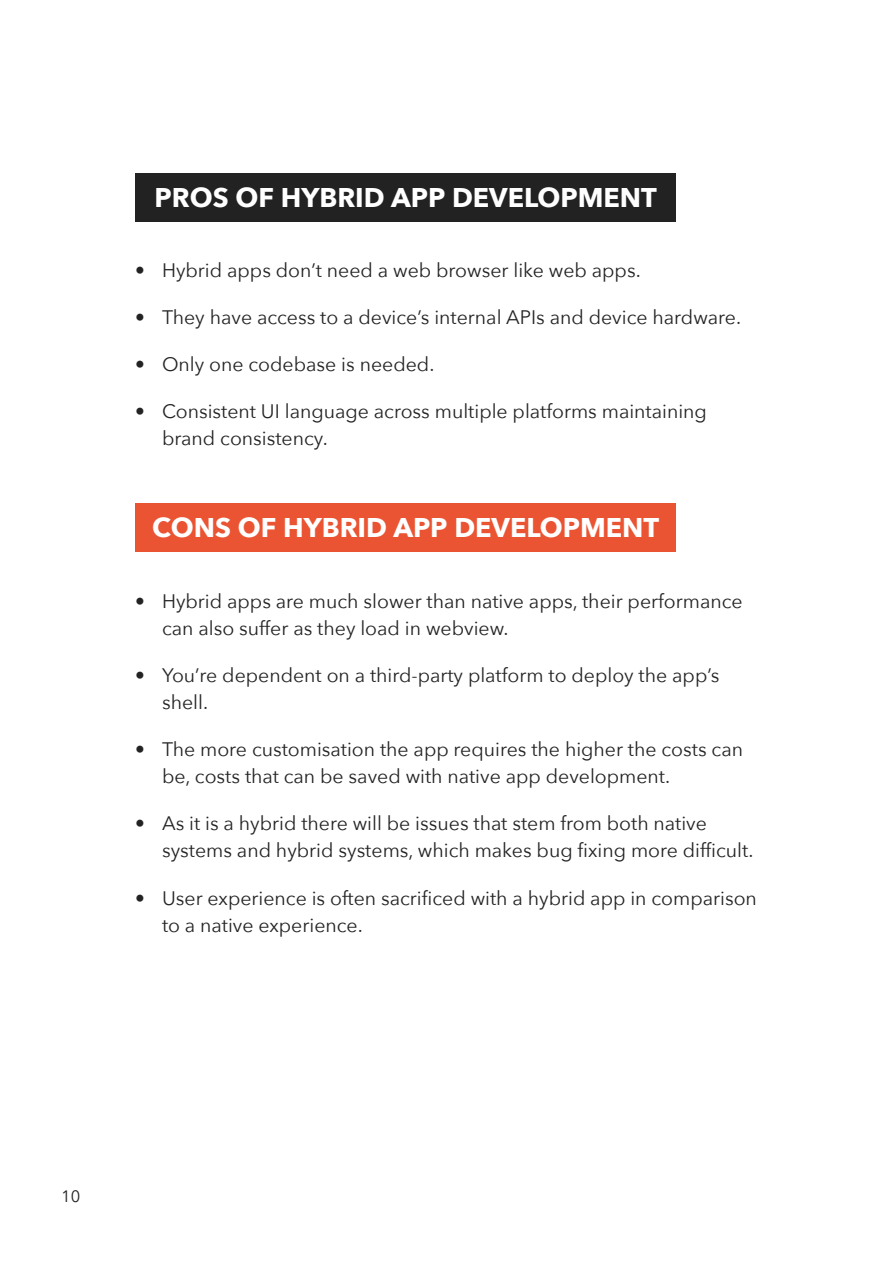
<style>
.page{position:relative;width:893px;height:1263px;background:#fff}
.page>*{position:absolute;margin:0;border:0;box-sizing:border-box;transform-origin:0 0}
.t1{font:700 27px "Avenir Next";color:#fff}
.t2{font:19.5px/27px "Avenir Next";color:#232323}
.t3{font:16.5px "Avenir Next";color:#232323}
</style>
<div class="page">
<div style="left:135px;top:173px;width:541px;height:48px;background:#222223"></div>
<div style="left:135px;top:504px;width:541px;height:48px;background:#ea5432"></div>
<h1 class="t1" style="left:155px;top:174px;width:504px">PROS OF HYBRID APP DEVELOPMENT</h1>
<p class="t2" style="left:135px;top:256px;width:507px">• Hybrid apps don’t need a web browser like web apps.</p>
<p class="t2" style="left:135px;top:303px;width:608px">• They have access to a device’s internal APIs and device hardware.</p>
<p class="t2" style="left:135px;top:350px;width:301px">• Only one codebase is needed.</p>
<p class="t2" style="left:162px;top:397px;width:546px;text-indent:-27px">• Consistent UI language across multiple platforms maintaining brand consistency.</p>
<h1 class="t1" style="left:152px;top:505px;width:508px">CONS OF HYBRID APP DEVELOPMENT</h1>
<p class="t2" style="left:162px;top:586px;width:582px;text-indent:-27px">• Hybrid apps are much slower than native apps, their performance can also suffer as they load in webview.</p>
<p class="t2" style="left:162px;top:661px;width:559px;text-indent:-27px">• You’re dependent on a third-party platform to deploy the app’s shell.</p>
<p class="t2" style="left:162px;top:735px;width:583px;text-indent:-27px">• The more customisation the app requires the higher the costs can be, costs that can be saved with native app development.</p>
<p class="t2" style="left:162px;top:809px;width:593px;text-indent:-27px">• As it is a hybrid there will be issues that stem from both native systems and hybrid systems, which makes bug fixing more difficult.</p>
<p class="t2" style="left:162px;top:883px;width:596px;text-indent:-27px">• User experience is often sacrificed with a hybrid app in comparison to a native experience.</p>
<p class="t3" style="left:61px;top:1182px;width:21px">10</p>
</div>
